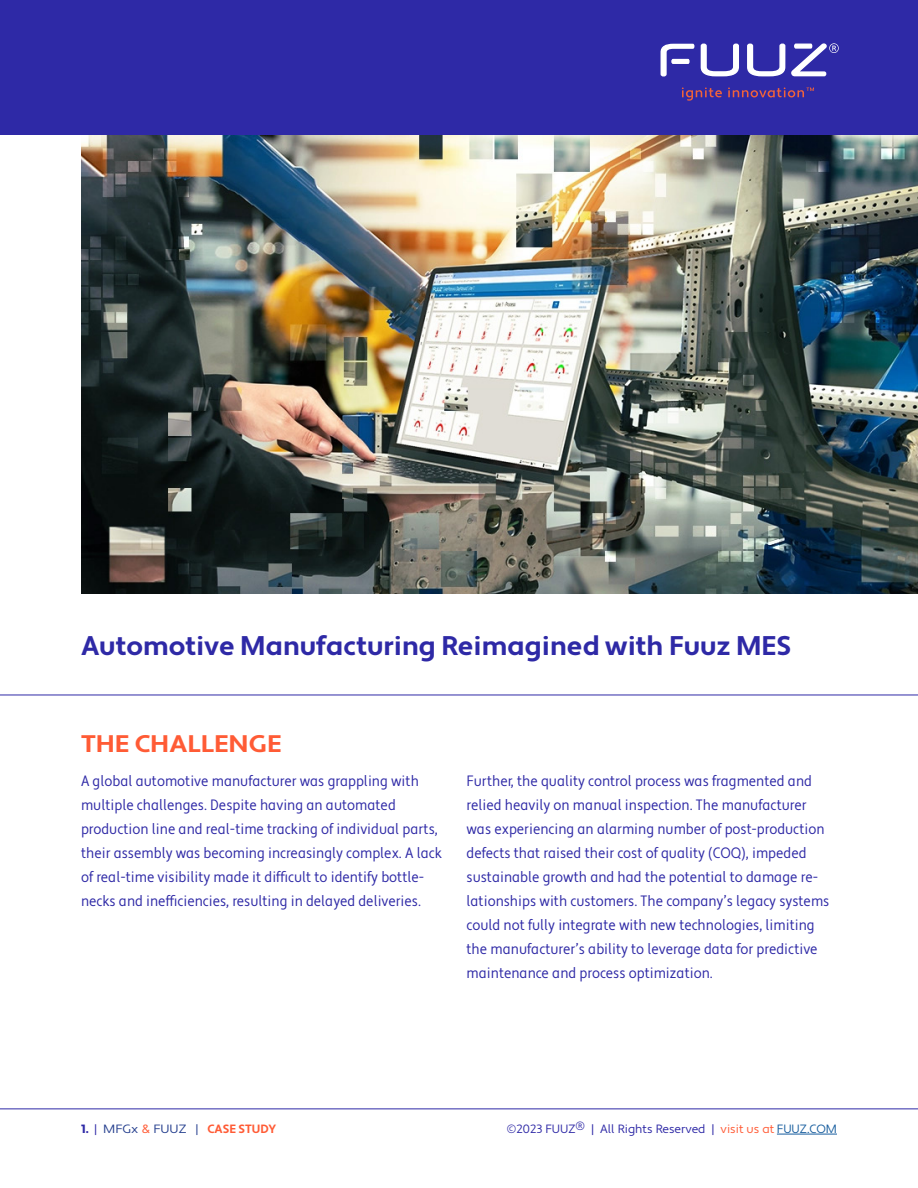
<style>
.page{position:relative;width:918px;height:1188px;background:#fff}
.page>*{position:absolute;margin:0;border:0;box-sizing:border-box;transform-origin:0 0}
.t1{font:700 27px "Apertura";color:#2e29a6}
.t2{font:700 24px "Apertura";color:#ff5b35;scale:1.1 1}
.t3{font:condensed 15px/24px "Apertura";color:#2e29a6}
.t4{font:12px "Apertura";color:#2e29a6}
.t5{font:12px "Apertura";color:#253f8e;scale:1.1 1}
.s1{font-weight:900;color:#2e29a6}
.s2{color:#2e29a6}
.s3{color:#ff5b35}
.s4{font-weight:700;color:#ff5b35}
.s5{color:#175d9e}
</style>
<div class="page">
<hr style="left:0;top:1108px;width:918px;height:1px;background:#2e29a6">
<hr style="left:777px;top:1134px;width:60px;height:1px;background:#175d9e">
<div style="left:0;top:0;width:918px;height:135px;background:#2e29a6"></div>
<svg style="left:682px;top:88px;width:40px;height:13px"></svg>
<svg style="left:728px;top:88px;width:86px;height:9px"></svg>
<svg style="left:660px;top:43px;width:79px;height:34px"></svg>
<svg style="left:747px;top:43px;width:92px;height:34px"></svg>
<hr style="left:0;top:695px;width:918px;height:1px;background:#2e29a6">
<img style="left:81px;top:135px;width:837px;height:459px">
<p class="t1" style="left:81px;top:629px;width:712px">Automotive Manufacturing Reimagined with Fuuz MES</p>
<p class="t2" style="left:81px;top:730px;width:184px">THE CHALLENGE</p>
<p class="t3" style="left:81px;top:769px;width:363px">A global automotive manufacturer was grappling with multiple challenges. Despite having an automated production line and real-time tracking of individual parts, their assembly was becoming increasingly complex. A lack of real-time visibility made it difficult to identify bottle&shy;necks and inefficiencies, resulting in delayed deliveries.</p>
<p class="t3" style="left:467px;top:769px;width:364px">Further, the quality control process was fragmented and relied heavily on manual inspection. The manufacturer was experiencing an alarming number of post-production defects that raised their cost of quality (COQ), impeded sustainable growth and had the potential to damage re&shy;lationships with customers. The company’s legacy systems could not fully integrate with new technologies, limiting the manufacturer’s ability to leverage data for predictive maintenance and process optimization.</p>
<p class="t5" style="left:81px;top:1121px;width:179px"><span class="s1">1.</span> <span class="s2">|</span> MFGx <span class="s3">&amp;</span> FUUZ | <span class="s4">CASE STUDY</span></p>
<p class="t4" style="left:507px;top:1121px;width:332px">©2023 FUUZ® | All Rights Reserved | <span class="s3">visit us at</span> <span class="s5">FUUZ.COM</span></p>
</div>
